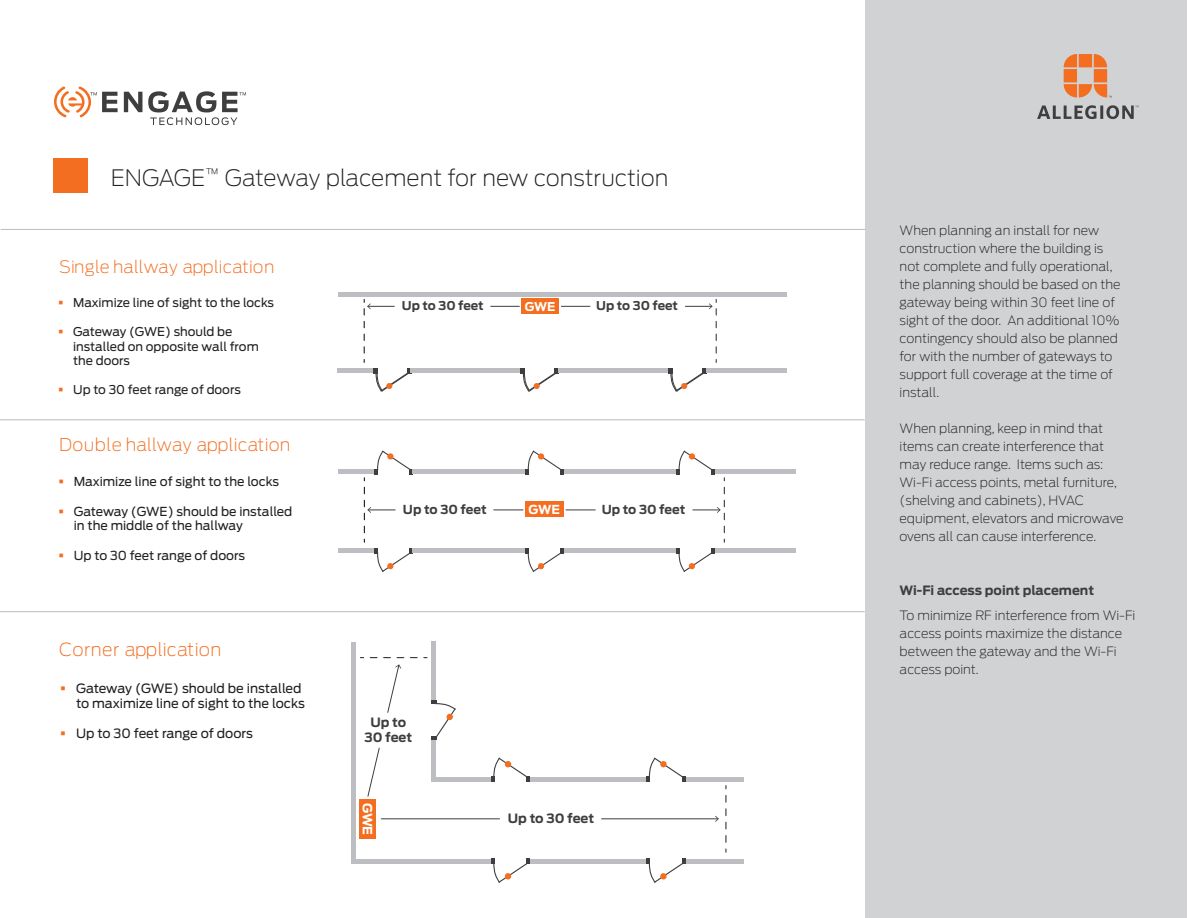
<style>
.page{position:relative;width:1188px;height:918px;background:#fff}
.page>*{position:absolute;margin:0;border:0;box-sizing:border-box;transform-origin:0 0}
.t1{font:200 22.5px "Antenna";color:#231f20}
.t2{font:200 18px "Antenna";letter-spacing:.025em;color:#f36e21}
.t3{font:200 17.4px "Antenna";letter-spacing:.005em;color:#f36e21}
.t4{font:200 17.1px "Antenna";letter-spacing:.005em;color:#f36e21}
.t5{font:200 12.75px/18px "Antenna";color:#231f20}
.t6{font:12.75px/15.3px "Antenna";color:#231f20;text-align:right}
.t7{font:700 12.75px/15.3px "Antenna";color:#3e3e3f;text-align:center}
.t8{font:700 12.75px "Antenna";color:#fff}
.t9{font:12.3px/14.9px "Antenna";color:#231f20}
.t10{font:700 12.3px "Antenna";letter-spacing:-.005em;color:#3e3e3f}
.t11{font:700 12.3px "Antenna";color:#fff}
.t12{font:12.15px/14.5px "Antenna";color:#231f20}
.t13{font:700 12.15px "Antenna";letter-spacing:-.005em;color:#3e3e3f}
.t14{font:700 12.15px "Antenna";color:#fff}
.s1{color:#f36e21}
</style>
<div class="page">
<hr style="left:705px;top:369px;width:82px;height:4px;background:#bdbec1">
<hr style="left:339px;top:292px;width:448px;height:4px;background:#bdbec1">
<svg style="left:561px;top:306px;width:29px;height:1px"></svg>
<svg style="left:685px;top:299px;width:32px;height:63px"></svg>
<div style="left:521px;top:298px;width:38px;height:15px;background:#f36e21"></div>
<svg style="left:491px;top:306px;width:28px;height:1px"></svg>
<svg style="left:364px;top:299px;width:30px;height:63px"></svg>
<hr style="left:558px;top:369px;width:110px;height:4px;background:#bdbec1">
<hr style="left:338px;top:369px;width:36px;height:4px;background:#bdbec1">
<hr style="left:410px;top:369px;width:111px;height:4px;background:#bdbec1">
<svg style="left:373px;top:368px;width:39px;height:24px"></svg>
<svg style="left:521px;top:368px;width:38px;height:24px"></svg>
<svg style="left:668px;top:368px;width:38px;height:24px"></svg>
<hr style="left:713px;top:549px;width:83px;height:4px;background:#bdbec1">
<hr style="left:563px;top:549px;width:113px;height:4px;background:#bdbec1">
<hr style="left:338px;top:549px;width:37px;height:4px;background:#bdbec1">
<hr style="left:413px;top:549px;width:113px;height:4px;background:#bdbec1">
<svg style="left:566px;top:510px;width:29px;height:1px"></svg>
<svg style="left:693px;top:487px;width:32px;height:55px"></svg>
<div style="left:525px;top:501px;width:39px;height:16px;background:#f36e21"></div>
<svg style="left:494px;top:510px;width:29px;height:1px"></svg>
<svg style="left:364px;top:487px;width:31px;height:55px"></svg>
<hr style="left:713px;top:470px;width:83px;height:4px;background:#bdbec1">
<hr style="left:563px;top:470px;width:113px;height:4px;background:#bdbec1">
<hr style="left:338px;top:470px;width:37px;height:4px;background:#bdbec1">
<svg style="left:375px;top:450px;width:38px;height:24px"></svg>
<hr style="left:413px;top:470px;width:113px;height:4px;background:#bdbec1">
<svg style="left:525px;top:450px;width:38px;height:24px"></svg>
<svg style="left:676px;top:450px;width:38px;height:24px"></svg>
<svg style="left:375px;top:548px;width:38px;height:24px"></svg>
<svg style="left:525px;top:548px;width:38px;height:24px"></svg>
<svg style="left:676px;top:548px;width:38px;height:24px"></svg>
<div style="left:387px;top:453px;width:6px;height:7px;background:#f36e21;border-radius:50%"></div>
<div style="left:538px;top:453px;width:6px;height:7px;background:#f36e21;border-radius:50%"></div>
<div style="left:689px;top:453px;width:6px;height:7px;background:#f36e21;border-radius:50%"></div>
<div style="left:866px;top:1px;width:321px;height:917px;background:#d1d2d4"></div>
<div style="left:54px;top:159px;width:34px;height:34px;background:#f36e21"></div>
<hr style="left:0;top:419px;width:865px;height:1px;background:#bcbdc0">
<hr style="left:0;top:611px;width:865px;height:1px;background:#bcbdc0">
<hr style="left:1px;top:229px;width:865px;height:1px;background:#bcbdc0">
<hr style="left:432px;top:642px;width:4px;height:59px;background:#bdbec1">
<hr style="left:684px;top:859px;width:60px;height:4px;background:#bdbec1">
<hr style="left:530px;top:859px;width:116px;height:4px;background:#bdbec1">
<hr style="left:352px;top:859px;width:139px;height:4px;background:#bdbec1">
<svg style="left:491px;top:858px;width:39px;height:25px"></svg>
<svg style="left:646px;top:858px;width:40px;height:25px"></svg>
<svg style="left:725px;top:795px;width:2px;height:57px"></svg>
<hr style="left:381px;top:818px;width:119px;height:1px;background:#3e3e3f">
<hr style="left:602px;top:818px;width:116px;height:1px;background:#3e3e3f">
<svg style="left:715px;top:816px;width:4px;height:6px"></svg>
<div style="left:360px;top:799px;width:16px;height:40px;background:#f36e21"></div>
<div style="left:684px;top:777px;width:60px;height:5px;background:#bdbec1"></div>
<div style="left:530px;top:777px;width:116px;height:5px;background:#bdbec1"></div>
<div style="left:432px;top:777px;width:59px;height:5px;background:#bdbec1"></div>
<svg style="left:646px;top:757px;width:40px;height:25px"></svg>
<hr style="left:432px;top:736px;width:4px;height:46px;background:#bdbec1">
<hr style="left:352px;top:642px;width:4px;height:221px;background:#bdbec1">
<svg style="left:360px;top:657px;width:57px;height:1px"></svg>
<svg style="left:367px;top:747px;width:13px;height:50px"></svg>
<svg style="left:387px;top:664px;width:14px;height:49px"></svg>
<svg style="left:491px;top:757px;width:39px;height:25px"></svg>
<div style="left:660px;top:761px;width:7px;height:6px;background:#f36e21;border-radius:50%"></div>
<svg style="left:431px;top:701px;width:25px;height:39px"></svg>
<div style="left:505px;top:873px;width:6px;height:7px;background:#f36e21;border-radius:50%"></div>
<div style="left:660px;top:873px;width:7px;height:7px;background:#f36e21;border-radius:50%"></div>
<svg style="left:1064px;top:54px;width:48px;height:44px"></svg>
<svg style="left:1037px;top:105px;width:101px;height:14px"></svg>
<svg style="left:124px;top:92px;width:18px;height:20px"></svg>
<svg style="left:148px;top:91px;width:98px;height:34px"></svg>
<svg style="left:54px;top:87px;width:64px;height:30px"></svg>
<p class="t1" style="left:111px;top:163px;width:559px">ENGAGE<sup>™</sup> Gateway placement for new construction</p>
<p class="t4" style="left:59px;top:256px;width:217px">Single hallway application</p>
<p class="t12" style="left:58px;top:295px;width:217px"><span class="s1">▪</span> Maximize line of sight to the locks</p>
<p class="t13" style="left:402px;top:297px;width:83px">Up to 30 feet</p>
<p class="t14" style="left:525px;top:298px;width:32px">GWE</p>
<p class="t13" style="left:596px;top:297px;width:83px">Up to 30 feet</p>
<p class="t12" style="left:73px;top:324px;width:187px;text-indent:-15px"><span class="s1">▪</span> Gateway (GWE) should be installed on opposite wall from the doors</p>
<p class="t12" style="left:58px;top:382px;width:184px"><span class="s1">▪</span> Up to 30 feet range of doors</p>
<p class="t3" style="left:59px;top:433px;width:233px">Double hallway application</p>
<p class="t9" style="left:58px;top:474px;width:222px"><span class="s1">▪</span> Maximize line of sight to the locks</p>
<p class="t9" style="left:74px;top:503px;width:220px;text-indent:-15px"><span class="s1">▪</span> Gateway (GWE) should be installed in the middle of the hallway</p>
<p class="t9" style="left:58px;top:548px;width:188px"><span class="s1">▪</span> Up to 30 feet range of doors</p>
<p class="t2" style="left:59px;top:638px;width:164px">Corner application</p>
<p class="t10" style="left:403px;top:501px;width:85px">Up to 30 feet</p>
<p class="t11" style="left:529px;top:501px;width:33px">GWE</p>
<p class="t10" style="left:602px;top:501px;width:85px">Up to 30 feet</p>
<p class="t6" style="left:60px;top:680px;width:246px"><span class="s1">▪</span> Gateway (GWE) should be installed to maximize line of sight to the locks</p>
<p class="t6" style="left:60px;top:726px;width:194px"><span class="s1">▪</span> Up to 30 feet range of doors</p>
<p class="t7" style="left:364px;top:715px;width:49px">Up to<br>30 feet</p>
<p class="t8" style="left:376px;top:803px;width:34px;rotate:90deg">GWE</p>
<p class="t7" style="left:508px;top:810px;width:88px">Up to 30 feet</p>
<p class="t5" style="left:900px;top:221px;width:223px">When planning an install for new construction where the building is not complete and fully operational, the planning should be based on the gateway being within 30 feet line of sight of the door. An additional 10% contingency should also be planned for with the number of gateways to support full coverage at the time of install.</p>
<p class="t5" style="left:900px;top:419px;width:225px">When planning, keep in mind that items can create interference that may reduce range. Items such as:<br>Wi-Fi access points, metal furniture, (shelving and cabinets), HVAC equipment, elevators and microwave ovens all can cause interference.</p>
<p class="t7" style="left:900px;top:583px;width:196px">Wi-Fi access point placement</p>
<p class="t5" style="left:900px;top:606px;width:237px">To minimize RF interference from Wi-Fi access points maximize the distance between the gateway and the Wi-Fi access point.</p>
</div>
